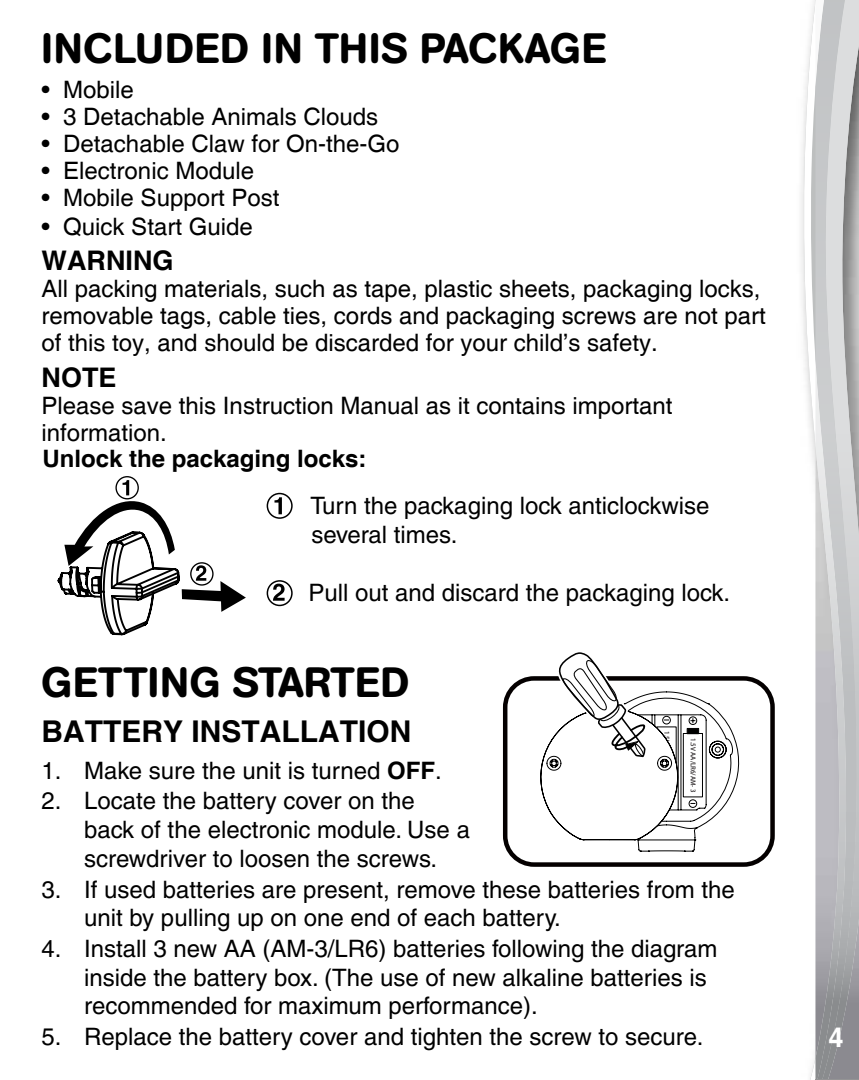
<style>
.page{position:relative;width:859px;height:1080px;background:#fff}
.page>*{position:absolute;margin:0;border:0;box-sizing:border-box;transform-origin:0 0}
.t1{font:500 42px "AG Book Rounded";letter-spacing:.02em;color:#000}
.t2{font:700 30px "Helvetica";color:#000}
.t3{font:700 27px "Helvetica";color:#000}
.t4{font:700 27px "Helvetica";color:#fff}
.t5{font:500 24px/28.8px "Helvetica";color:#000}
.t6{font:24px/27px "Helvetica";color:#000}
.t7{font:700 24px "Helvetica";color:#000}
.t8{font:6.3px "Adobe Heiti Std";color:#241f21}
.s1{font-weight:500}
.s2{font-weight:700}
</style>
<div class="page">
<svg style="left:803px;top:0;width:12px;height:1080px"></svg>
<img style="left:849px;top:0;width:10px;height:1079px">
<img style="left:815px;top:0;width:34px;height:1079px">
<hr style="left:815px;top:1079px;width:44px;height:1px;background:#949495">
<div style="left:267px;top:493px;width:26px;height:26px;border:2px solid #000;border-radius:50%"></div>
<svg style="left:274px;top:497px;width:8px;height:17px"></svg>
<svg style="left:273px;top:584px;width:12px;height:17px"></svg>
<div style="left:267px;top:580px;width:26px;height:26px;border:2px solid #000;border-radius:50%"></div>
<div style="left:115px;top:476px;width:24px;height:23px;border:1px solid #000;border-radius:50%"></div>
<svg style="left:57px;top:480px;width:189px;height:156px"></svg>
<div style="left:503px;top:676px;width:272px;height:191px;border:4px solid #040000;border-radius:29px"></div>
<svg style="left:531px;top:652px;width:218px;height:200px"></svg>
<h1 class="t1" style="left:42px;top:23px;width:566px">INCLUDED IN THIS PACKAGE</h1>
<p class="t6" style="left:42px;top:77px;width:94px"><span class="s1">•</span> Mobile</p>
<p class="t6" style="left:42px;top:104px;width:338px"><span class="s1">•</span> 3 Detachable Animals Clouds</p>
<p class="t6" style="left:42px;top:131px;width:359px"><span class="s1">•</span> Detachable Claw for On-the-Go</p>
<p class="t6" style="left:42px;top:158px;width:214px"><span class="s1">•</span> Electronic Module</p>
<p class="t6" style="left:42px;top:185px;width:239px"><span class="s1">•</span> Mobile Support Post</p>
<p class="t6" style="left:42px;top:214px;width:213px"><span class="s1">•</span> Quick Start Guide</p>
<p class="t3" style="left:42px;top:244px;width:133px">WARNING</p>
<p class="t6" style="left:42px;top:276px;width:726px">All packing materials, such as tape, plastic sheets, packaging locks, removable tags, cable ties, cords and packaging screws are not part of this toy, and should be discarded for your child’s safety.</p>
<p class="t3" style="left:42px;top:361px;width:77px">NOTE</p>
<p class="t6" style="left:42px;top:393px;width:632px">Please save this Instruction Manual as it contains important information.</p>
<p class="t7" style="left:42px;top:444px;width:326px">Unlock the packaging locks:</p>
<p class="t5" style="left:310px;top:491px;width:401px">Turn the packaging lock anticlockwise several times.</p>
<p class="t5" style="left:308px;top:578px;width:423px">Pull out and discard the packaging lock.</p>
<h1 class="t1" style="left:42px;top:658px;width:369px">GETTING STARTED</h1>
<p class="t2" style="left:42px;top:713px;width:371px">BATTERY INSTALLATION</p>
<p class="t5" style="left:42px;top:756px;width:402px">1. Make sure the unit is turned <span class="s2">OFF</span>.</p>
<p class="t5" style="left:84px;top:787px;width:387px;text-indent:-43px">2. Locate the battery cover on the back of the electronic module. Use a screwdriver to loosen the screws.</p>
<p class="t5" style="left:84px;top:875px;width:652px;text-indent:-43px">3. If used batteries are present, remove these batteries from the unit by pulling up on one end of each battery.</p>
<p class="t5" style="left:84px;top:934px;width:635px;text-indent:-43px">4. Install 3 new AA (AM-3/LR6) batteries following the diagram inside the battery box. (The use of new alkaline batteries is recommended for maximum performance).</p>
<p class="t5" style="left:42px;top:1022px;width:663px">5. Replace the battery cover and tighten the screw to secure.</p>
<p class="t8" style="left:697px;top:738px;width:56px;rotate:90deg">1.5V AA/LR6/AM- 3</p>
<p class="t4" style="left:828px;top:1021px;width:17px">4</p>
</div>
